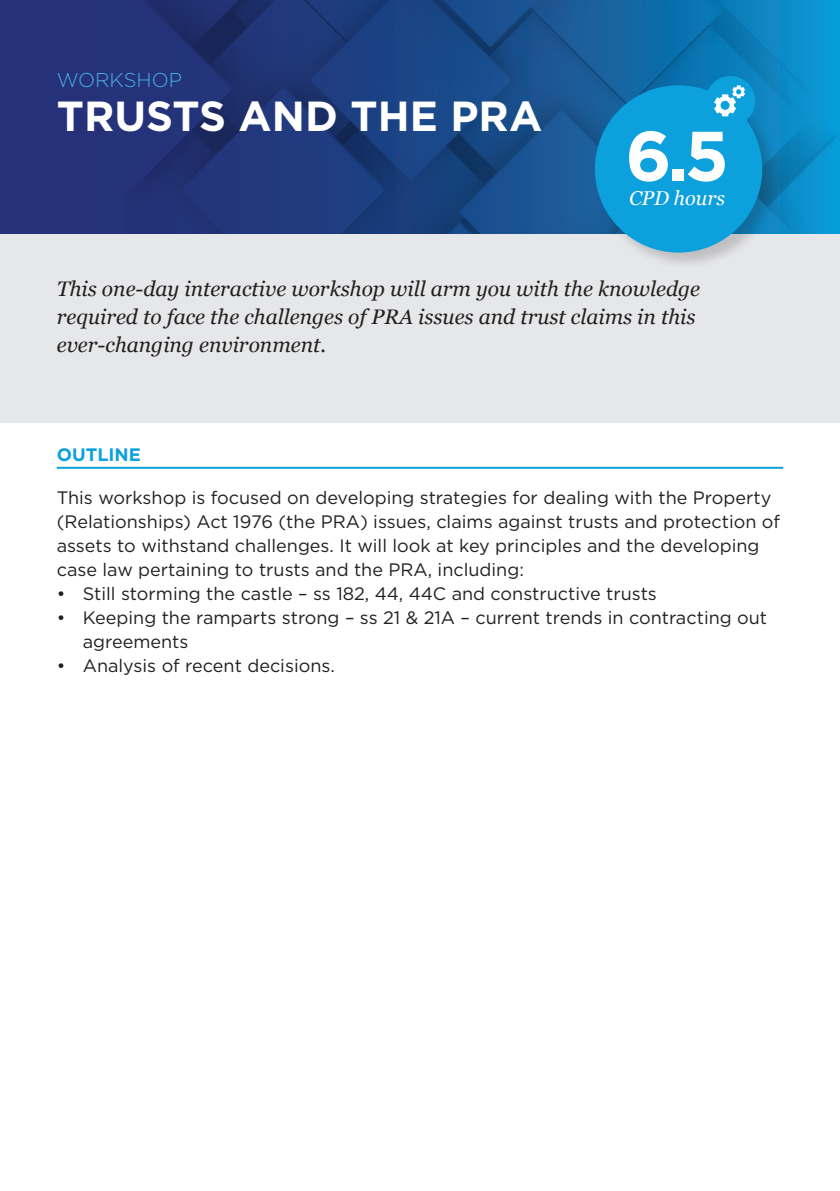
<style>
.page{position:relative;width:840px;height:1191px;background:#fff}
.page>*{position:absolute;margin:0;border:0;box-sizing:border-box;transform-origin:0 0}
.t1{font:700 70px "Gotham";color:#fff}
.t2{font:700 42px "Gotham";color:#fff}
.t3{font:italic 21px/28px "Georgia";color:#231f20}
.t4{font:300 20px "Gotham";color:#47aee2}
.t5{font:italic 20px "Georgia";color:#fff}
.Inside__Text_bullets{font:18px/24px "Gotham";color:#231f20}
.t6{font:700 18px "Gotham";color:#0ca0dc}
</style>
<div class="page">
<div style="left:0;top:0;width:839px;height:235px;background:#253279"></div>
<img style="left:142px;top:0;width:697px;height:234px">
<div style="left:0;top:234px;width:839px;height:188px;background:#e6e7e9"></div>
<hr style="left:57px;top:467px;width:725px;height:2px;background:#0ca0dc">
<div style="left:594px;top:85px;width:185px;height:185px;background:#231f20;opacity:.2"></div>
<div style="left:594px;top:85px;width:167px;height:168px;background:#0ca0dc;border-radius:50%"></div>
<div style="left:705px;top:76px;width:49px;height:50px;background:#0ca0dc;border-radius:50%"></div>
<svg style="left:714px;top:85px;width:30px;height:31px"></svg>
<p class="t4" style="left:57px;top:67px;width:127px">WORKSHOP</p>
<p class="t2" style="left:57px;top:88px;width:486px">TRUSTS AND THE PRA</p>
<p class="t1" style="left:625px;top:110px;width:105px">6.5</p>
<p class="t5" style="left:628px;top:185px;width:98px">CPD hours</p>
<p class="t3" style="left:57px;top:275px;width:644px">This one-day interactive workshop will arm you with the knowledge required to face the challenges of PRA issues and trust claims in this ever-changing environment.</p>
<p class="t6" style="left:57px;top:443px;width:86px">OUTLINE</p>
<p class="Inside__Text_bullets" style="left:57px;top:485px;width:724px">This workshop is focused on developing strategies for dealing with the Property (Relationships) Act 1976 (the PRA) issues, claims against trusts and protection of assets to withstand challenges. It will look at key principles and the developing case law pertaining to trusts and the PRA, including:</p>
<p class="Inside__Text_bullets" style="left:57px;top:581px;width:601px">• Still storming the castle – ss 182, 44, 44C and constructive trusts</p>
<p class="Inside__Text_bullets" style="left:83px;top:605px;width:685px;text-indent:-26px">• Keeping the ramparts strong – ss 21 &amp; 21A – current trends in contracting out agreements</p>
<p class="Inside__Text_bullets" style="left:57px;top:653px;width:279px">• Analysis of recent decisions.</p>
</div>
